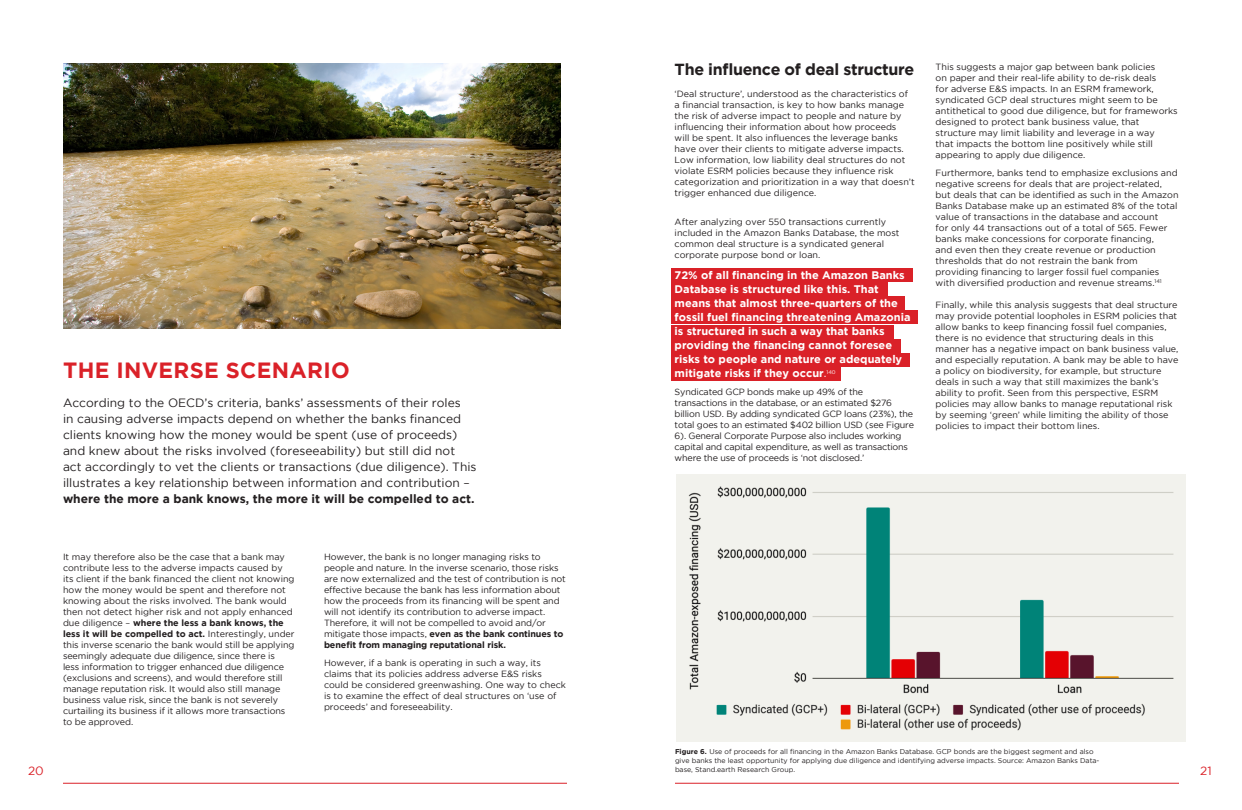
<style>
.page{position:relative;width:1242px;height:810px;background:#fff}
.page>*{position:absolute;margin:0;border:0;box-sizing:border-box;transform-origin:0 0}
.t1{font:700 22px "Gotham";letter-spacing:.015em;color:#da2128}
.t2{font:700 16px "Gotham";letter-spacing:-.02em;color:#231f20}
.t3{font:12px/16px "Gotham";color:#231f20}
.t4{font:12px "Gotham";color:#da2128}
.t5{font:700 11px/14px "Gotham";color:#fff}
.t6{font:9px/11px "Gotham";color:#231f20}
.t7{font:9px/11px "Gotham";letter-spacing:-.02em;color:#231f20}
.t8{font:7px/9px "Gotham";color:#231f20}
.s1{font-weight:700}
.s2{font-weight:400}
</style>
<div class="page">
<hr style="left:63px;top:783px;width:504px;height:1px;background:#da2128">
<hr style="left:675px;top:783px;width:504px;height:1px;background:#da2128">
<div style="left:671px;top:268px;width:242px;height:13px;background:#da2128"></div>
<div style="left:671px;top:282px;width:217px;height:14px;background:#da2128"></div>
<div style="left:671px;top:296px;width:234px;height:14px;background:#da2128"></div>
<div style="left:671px;top:311px;width:247px;height:13px;background:#da2128"></div>
<div style="left:671px;top:325px;width:223px;height:13px;background:#da2128"></div>
<div style="left:671px;top:339px;width:230px;height:14px;background:#da2128"></div>
<div style="left:671px;top:353px;width:239px;height:14px;background:#da2128"></div>
<div style="left:671px;top:368px;width:170px;height:13px;background:#da2128"></div>
<img style="left:63px;top:63px;width:498px;height:266px">
<img style="left:677px;top:474px;width:509px;height:268px">
<p class="t1" style="left:63px;top:357px;width:288px">THE INVERSE SCENARIO</p>
<p class="t3" style="left:63px;top:394px;width:415px">According to the OECD’s criteria, banks’ assessments of their roles<br>in causing adverse impacts depend on whether the banks financed clients knowing how the money would be spent (use of proceeds) and knew about the risks involved (foreseeability) but still did not act accordingly to vet the clients or transactions (due diligence). This illustrates a key relationship between information and contribution – <span class="s1">where the more a bank knows, the more it will be compelled to act.</span></p>
<p class="t6" style="left:63px;top:551px;width:233px">It may therefore also be the case that a bank may contribute less to the adverse impacts caused by its client if the bank financed the client not knowing how the money would be spent and therefore not knowing about the risks involved. The bank would then not detect higher risk and not apply enhanced due diligence – <span class="s1">where the less a bank knows, the less it will be compelled to act.</span> Interestingly, under this inverse scenario the bank would still be applying seemingly adequate due diligence, since there is<br>less information to trigger enhanced due diligence (exclusions and screens), and would therefore still manage reputation risk. It would also still manage business value risk, since the bank is not severely curtailing its business if it allows more transactions to be approved.</p>
<p class="t6" style="left:324px;top:551px;width:243px">However, the bank is no longer managing risks to people and nature. In the inverse scenario, those risks are now externalized and the test of contribution is not effective because the bank has less information about how the proceeds from its financing will be spent and will not identify its contribution to adverse impact.<br>Therefore, it will not be compelled to avoid and/or mitigate those impacts, <span class="s1">even as the bank continues to benefit from managing reputational risk.</span></p>
<p class="t6" style="left:324px;top:657px;width:244px">However, if a bank is operating in such a way, its claims that its policies address adverse E&amp;S risks could be considered greenwashing. One way to check is to examine the effect of deal structures on ‘use of proceeds’ and foreseeability.</p>
<p class="t2" style="left:675px;top:60px;width:241px">The influence of deal structure</p>
<p class="t6" style="left:675px;top:88px;width:242px">‘Deal structure’, understood as the characteristics of a financial transaction, is key to how banks manage the risk of adverse impact to people and nature by influencing their information about how proceeds<br>will be spent. It also influences the leverage banks have over their clients to mitigate adverse impacts.<br>Low information, low liability deal structures do not violate ESRM policies because they influence risk categorization and prioritization in a way that doesn’t trigger enhanced due diligence.</p>
<p class="t6" style="left:675px;top:216px;width:226px">After analyzing over 550 transactions currently included in the Amazon Banks Database, the most common deal structure is a syndicated general corporate purpose bond or loan.</p>
<p class="t5" style="left:675px;top:268px;width:238px">72% of all financing in the Amazon Banks Database is structured like this. That means that almost three-quarters of the fossil fuel financing threatening Amazonia is structured in such a way that banks providing the financing cannot foresee risks to people and nature or adequately mitigate risks if they occur<span class="s2">.</span><sup>140</sup></p>
<p class="t7" style="left:675px;top:386px;width:241px">Syndicated GCP bonds make up 49% of the transactions in the database, or an estimated $276 billion USD. By adding syndicated GCP loans (23%), the total goes to an estimated $402 billion USD (see Figure 6). General Corporate Purpose also includes working capital and capital expenditure, as well as transactions where the use of proceeds is ‘not disclosed.’</p>
<p class="t6" style="left:936px;top:61px;width:244px">This suggests a major gap between bank policies<br>on paper and their real-life ability to de-risk deals<br>for adverse E&amp;S impacts. In an ESRM framework, syndicated GCP deal structures might seem to be antithetical to good due diligence, but for frameworks designed to protect bank business value, that structure may limit liability and leverage in a way<br>that impacts the bottom line positively while still appearing to apply due diligence.</p>
<p class="t6" style="left:936px;top:167px;width:245px">Furthermore, banks tend to emphasize exclusions and negative screens for deals that are project-related, but deals that can be identified as such in the Amazon Banks Database make up an estimated 8% of the total value of transactions in the database and account<br>for only 44 transactions out of a total of 565. Fewer banks make concessions for corporate financing,<br>and even then they create revenue or production thresholds that do not restrain the bank from providing financing to larger fossil fuel companies with diversified production and revenue streams.<sup>141</sup></p>
<p class="t6" style="left:936px;top:299px;width:244px">Finally, while this analysis suggests that deal structure may provide potential loopholes in ESRM policies that allow banks to keep financing fossil fuel companies, there is no evidence that structuring deals in this manner has a negative impact on bank business value, and especially reputation. A bank may be able to have a policy on biodiversity, for example, but structure deals in such a way that still maximizes the bank’s ability to profit. Seen from this perspective, ESRM policies may allow banks to manage reputational risk by seeming ‘green’ while limiting the ability of those policies to impact their bottom lines.</p>
<p class="t8" style="left:675px;top:746px;width:426px"><span class="s1">Figure 6.</span> Use of proceeds for all financing in the Amazon Banks Database. GCP bonds are the biggest segment and also give banks the least opportunity for applying due diligence and identifying adverse impacts. Source: Amazon Banks Data&shy;base, Stand.earth Research Group.</p>
<h3 class="t4" style="left:28px;top:764px;width:17px">20</h3>
<h3 class="t4" style="left:1200px;top:764px;width:13px">21</h3>
</div>
